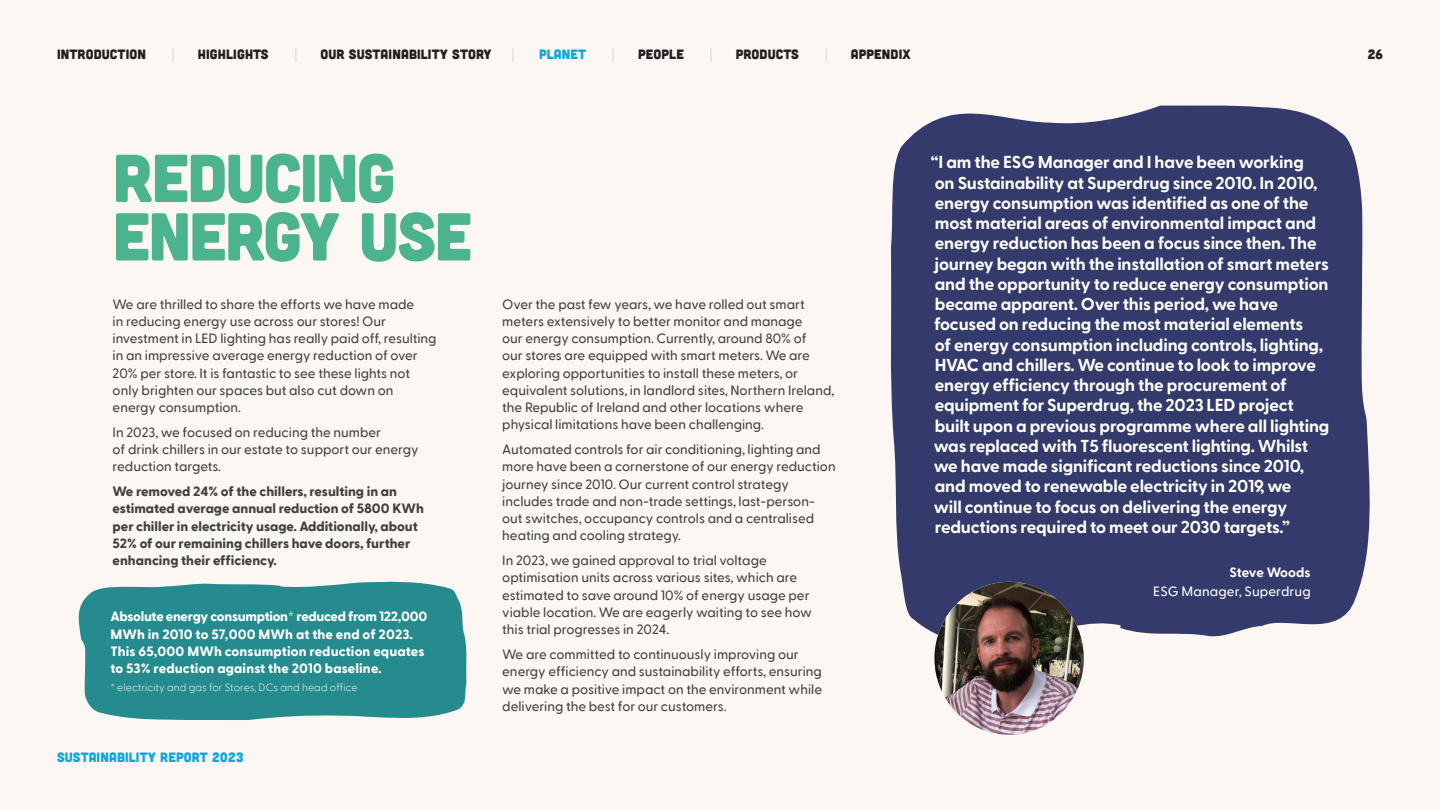
<style>
.page{position:relative;width:1440px;height:810px;background:#fcf7f2}
.page>*{position:absolute;margin:0;border:0;box-sizing:border-box;transform-origin:0 0}
.t1{font:67.5px/58.5px "Cubano";letter-spacing:-.025em;color:#4bb48e}
.t2{font:700 17.25px/20.2px "Greycliff CF";letter-spacing:-.01em;color:#fff}
.t3{font:500 13.5px/17.2px "Greycliff CF";color:#404040}
.t4{font:800 13.5px/17.2px "Greycliff CF";color:#404040}
.t5{font:800 13.5px/17.2px "Greycliff CF";letter-spacing:.01em;color:#fff}
.t6{font:13.5px "Cubano";letter-spacing:.01em;color:#231f20}
.t7{font:13.5px "Cubano";letter-spacing:.01em;color:#0da7e0}
.t8{font:500 13.5px "Greycliff CF";letter-spacing:.01em;color:#fff}
.t9{font:700 13.5px "Greycliff CF";letter-spacing:-.005em;color:#fff}
.t10{font:200 13.5px "Greycliff CF";color:#c8c7c7}
.t11{font:200 10.5px "Greycliff CF";letter-spacing:.01em;color:#fff}
</style>
<div class="page">
<svg style="left:78px;top:581px;width:389px;height:139px;background:#359396"></svg>
<div style="left:891px;top:105px;width:479px;height:532px;background:#343b6c"></div>
<img style="left:934px;top:582px;width:150px;height:153px">
<p class="t6" style="left:57px;top:45px;width:91px">INTRODUCTION</p>
<p class="t10" style="left:172px;top:44px;width:5px">|</p>
<p class="t6" style="left:198px;top:45px;width:72px">HIGHLIGHTS</p>
<p class="t10" style="left:294px;top:44px;width:5px">|</p>
<p class="t6" style="left:321px;top:45px;width:173px">OUR SUSTAINABILITY STORY</p>
<p class="t10" style="left:512px;top:44px;width:5px">|</p>
<p class="t7" style="left:539px;top:45px;width:49px">PLANET</p>
<p class="t10" style="left:612px;top:44px;width:5px">|</p>
<p class="t6" style="left:638px;top:45px;width:47px">PEOPLE</p>
<p class="t10" style="left:710px;top:44px;width:5px">|</p>
<p class="t6" style="left:736px;top:45px;width:65px">PRODUCTS</p>
<p class="t10" style="left:825px;top:44px;width:5px">|</p>
<p class="t6" style="left:851px;top:45px;width:61px">APPENDIX</p>
<h1 class="t1" style="left:113px;top:146px;width:361px">REDUCING<br>ENERGY USE</h1>
<p class="t3" style="left:113px;top:294px;width:325px">We are thrilled to share the efforts we have made<br>in reducing energy use across our stores! Our investment in LED lighting has really paid off, resulting in an impressive average energy reduction of over 20% per store. It is fantastic to see these lights not only brighten our spaces but also cut down on energy consumption.</p>
<p class="t3" style="left:113px;top:423px;width:307px">In 2023, we focused on reducing the number<br>of drink chillers in our estate to support our energy reduction targets.</p>
<p class="t4" style="left:113px;top:482px;width:313px">We removed 24% of the chillers, resulting in an estimated average annual reduction of 5800 KWh per chiller in electricity usage. Additionally, about 52% of our remaining chillers have doors, further enhancing their efficiency.</p>
<p class="t5" style="left:110px;top:608px;width:318px">Absolute energy consumption* reduced from 122,000<br>MWh in 2010 to 57,000 MWh at the end of 2023.<br>This 65,000 MWh consumption reduction equates to 53% reduction against the 2010 baseline.</p>
<p class="t11" style="left:110px;top:680px;width:249px">* electricity and gas for Stores, DCs and head office</p>
<p class="t7" style="left:57px;top:749px;width:188px">SUSTAINABILITY REPORT 2023</p>
<p class="t3" style="left:502px;top:294px;width:334px">Over the past few years, we have rolled out smart meters extensively to better monitor and manage<br>our energy consumption. Currently, around 80% of<br>our stores are equipped with smart meters. We are exploring opportunities to install these meters, or equivalent solutions, in landlord sites, Northern Ireland, the Republic of Ireland and other locations where physical limitations have been challenging.</p>
<p class="t3" style="left:502px;top:440px;width:335px">Automated controls for air conditioning, lighting and more have been a cornerstone of our energy reduction journey since 2010. Our current control strategy includes trade and non-trade settings, last-person&shy;out switches, occupancy controls and a centralised heating and cooling strategy.</p>
<p class="t3" style="left:502px;top:551px;width:311px">In 2023, we gained approval to trial voltage optimisation units across various sites, which are estimated to save around 10% of energy usage per viable location. We are eagerly waiting to see how this trial progresses in 2024.</p>
<p class="t3" style="left:502px;top:645px;width:321px">We are committed to continuously improving our energy efficiency and sustainability efforts, ensuring we make a positive impact on the environment while delivering the best for our customers.</p>
<p class="t2" style="left:931px;top:151px;width:400px">“I am the ESG Manager and I have been working<br>on Sustainability at Superdrug since 2010. In 2010, energy consumption was identified as one of the most material areas of environmental impact and energy reduction has been a focus since then. The journey began with the installation of smart meters and the opportunity to reduce energy consumption became apparent. Over this period, we have focused on reducing the most material elements<br>of energy consumption including controls, lighting, HVAC and chillers. We continue to look to improve energy efficiency through the procurement of equipment for Superdrug, the 2023 LED project<br>built upon a previous programme where all lighting was replaced with T5 fluorescent lighting. Whilst we have made significant reductions since 2010, and moved to renewable electricity in 2019, we<br>will continue to focus on delivering the energy reductions required to meet our 2030 targets.”</p>
<p class="t9" style="left:1229px;top:562px;width:83px">Steve Woods</p>
<p class="t8" style="left:1153px;top:581px;width:159px">ESG Manager, Superdrug</p>
<p class="t6" style="left:1368px;top:45px;width:17px">26</p>
</div>
